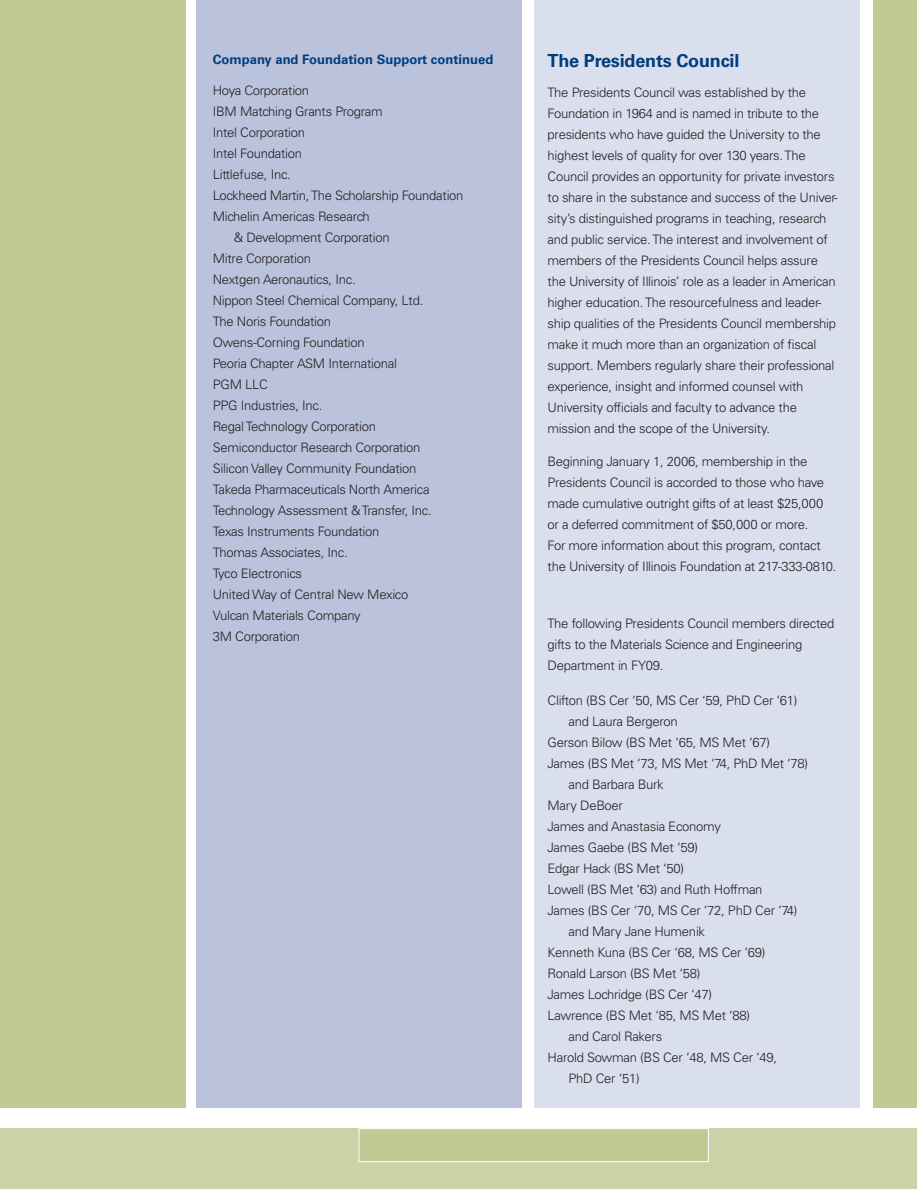
<style>
.page{position:relative;width:917px;height:1189px;background:#fff}
.page>*{position:absolute;margin:0;border:0;box-sizing:border-box;transform-origin:0 0}
.head_2{font:700 18px "Univers LT Std";letter-spacing:-.01em;color:#013d7d}
.donor_list{font:300 13.05px/21px "Univers LT Std";letter-spacing:-.02em;color:#231f20}
.donor_list-2{font:700 13.05px "Univers LT Std";color:#013d7d}
</style>
<div class="page">
<div style="left:0;top:1128px;width:916px;height:61px;background:#cdd2a6"></div>
<div style="left:358px;top:1128px;width:350px;height:34px;background:#c2c994;border:1px solid #fff"></div>
<div style="left:534px;top:0;width:325px;height:1107px;background:#dadfed"></div>
<div style="left:196px;top:0;width:325px;height:1107px;background:#bbc2db"></div>
<div style="left:0;top:0;width:185px;height:1107px;background:#c2c994"></div>
<div style="left:872px;top:0;width:44px;height:1107px;background:#c2c994"></div>
<p class="donor_list-2" style="left:213px;top:52px;width:282px">Company and Foundation Support continued</p>
<p class="donor_list" style="left:213px;top:80px;width:98px">Hoya Corporation</p>
<p class="donor_list" style="left:213px;top:101px;width:171px">IBM Matching Grants Program</p>
<p class="donor_list" style="left:213px;top:122px;width:94px">Intel Corporation</p>
<p class="donor_list" style="left:213px;top:143px;width:91px">Intel Foundation</p>
<p class="donor_list" style="left:213px;top:164px;width:80px">Littlefuse, Inc.</p>
<p class="donor_list" style="left:213px;top:185px;width:252px">Lockheed Martin, The Scholarship Foundation</p>
<p class="donor_list" style="left:234px;top:206px;width:157px;text-indent:-21px">Michelin Americas Research<br>&amp; Development Corporation</p>
<p class="donor_list" style="left:213px;top:248px;width:100px">Mitre Corporation</p>
<p class="donor_list" style="left:213px;top:269px;width:144px">Nextgen Aeronautics, Inc.</p>
<p class="donor_list" style="left:213px;top:290px;width:212px">Nippon Steel Chemical Company, Ltd.</p>
<p class="donor_list" style="left:213px;top:311px;width:120px">The Noris Foundation</p>
<p class="donor_list" style="left:213px;top:332px;width:153px">Owens-Corning Foundation</p>
<p class="donor_list" style="left:213px;top:353px;width:186px">Peoria Chapter ASM International</p>
<p class="donor_list" style="left:213px;top:374px;width:56px">PGM LLC</p>
<p class="donor_list" style="left:213px;top:395px;width:111px">PPG Industries, Inc.</p>
<p class="donor_list" style="left:213px;top:416px;width:165px">Regal Technology Corporation</p>
<p class="donor_list" style="left:213px;top:437px;width:209px">Semiconductor Research Corporation</p>
<p class="donor_list" style="left:213px;top:458px;width:205px">Silicon Valley Community Foundation</p>
<p class="donor_list" style="left:213px;top:479px;width:218px">Takeda Pharmaceuticals North America</p>
<p class="donor_list" style="left:213px;top:500px;width:220px">Technology Assessment &amp; Transfer, Inc.</p>
<p class="donor_list" style="left:213px;top:521px;width:168px">Texas Instruments Foundation</p>
<p class="donor_list" style="left:213px;top:542px;width:136px">Thomas Associates, Inc.</p>
<p class="donor_list" style="left:213px;top:563px;width:91px">Tyco Electronics</p>
<p class="donor_list" style="left:213px;top:584px;width:197px">United Way of Central New Mexico</p>
<p class="donor_list" style="left:213px;top:605px;width:149px">Vulcan Materials Company</p>
<p class="donor_list" style="left:213px;top:626px;width:89px">3M Corporation</p>
<p class="head_2" style="left:547px;top:51px;width:193px">The Presidents Council</p>
<p class="donor_list" style="left:547px;top:82px;width:291px">The Presidents Council was established by the Foundation in 1964 and is named in tribute to the presidents who have guided the University to the highest levels of quality for over 130 years. The Council provides an opportunity for private investors to share in the substance and success of the Univer&shy;sity’s distinguished programs in teaching, research and public service. The interest and involvement of members of the Presidents Council helps assure the University of Illinois’ role as a leader in American higher education. The resourcefulness and leader&shy;ship qualities of the Presidents Council membership make it much more than an organization of fiscal support. Members regularly share their professional experience, insight and informed counsel with University officials and faculty to advance the mission and the scope of the University.</p>
<p class="donor_list" style="left:547px;top:451px;width:290px">Beginning January 1, 2006, membership in the Presidents Council is accorded to those who have made cumulative outright gifts of at least $25,000 or a deferred commitment of $50,000 or more.<br>For more information about this program, contact the University of Illinois Foundation at 217-333-0810.</p>
<p class="donor_list" style="left:547px;top:613px;width:288px">The following Presidents Council members directed gifts to the Materials Science and Engineering<br>Department in FY09.</p>
<p class="donor_list" style="left:568px;top:689px;width:230px;text-indent:-21px">Clifton (BS Cer ‘50, MS Cer ‘59, PhD Cer ‘61) and Laura Bergeron</p>
<p class="donor_list" style="left:547px;top:731px;width:224px">Gerson Bilow (BS Met ‘65, MS Met ‘67)</p>
<p class="donor_list" style="left:568px;top:752px;width:241px;text-indent:-21px">James (BS Met ‘73, MS Met ‘74, PhD Met ‘78) and Barbara Burk</p>
<p class="donor_list" style="left:547px;top:794px;width:77px">Mary DeBoer</p>
<p class="donor_list" style="left:547px;top:815px;width:175px">James and Anastasia Economy</p>
<p class="donor_list" style="left:547px;top:836px;width:152px">James Gaebe (BS Met ‘59)</p>
<p class="donor_list" style="left:547px;top:857px;width:138px">Edgar Hack (BS Met ‘50)</p>
<p class="donor_list" style="left:547px;top:878px;width:216px">Lowell (BS Met ‘63) and Ruth Hoffman</p>
<p class="donor_list" style="left:568px;top:899px;width:230px;text-indent:-21px">James (BS Cer ‘70, MS Cer ‘72, PhD Cer ‘74) and Mary Jane Humenik</p>
<p class="donor_list" style="left:547px;top:941px;width:219px">Kenneth Kuna (BS Cer ‘68, MS Cer ‘69)</p>
<p class="donor_list" style="left:547px;top:962px;width:154px">Ronald Larson (BS Met ‘58)</p>
<p class="donor_list" style="left:547px;top:983px;width:166px">James Lochridge (BS Cer ‘47)</p>
<p class="donor_list" style="left:568px;top:1004px;width:183px;text-indent:-21px">Lawrence (BS Met ‘85, MS Met ‘88) and Carol Rakers</p>
<p class="donor_list" style="left:568px;top:1046px;width:210px;text-indent:-21px">Harold Sowman (BS Cer ‘48, MS Cer ‘49,<br>PhD Cer ‘51)</p>
</div>
